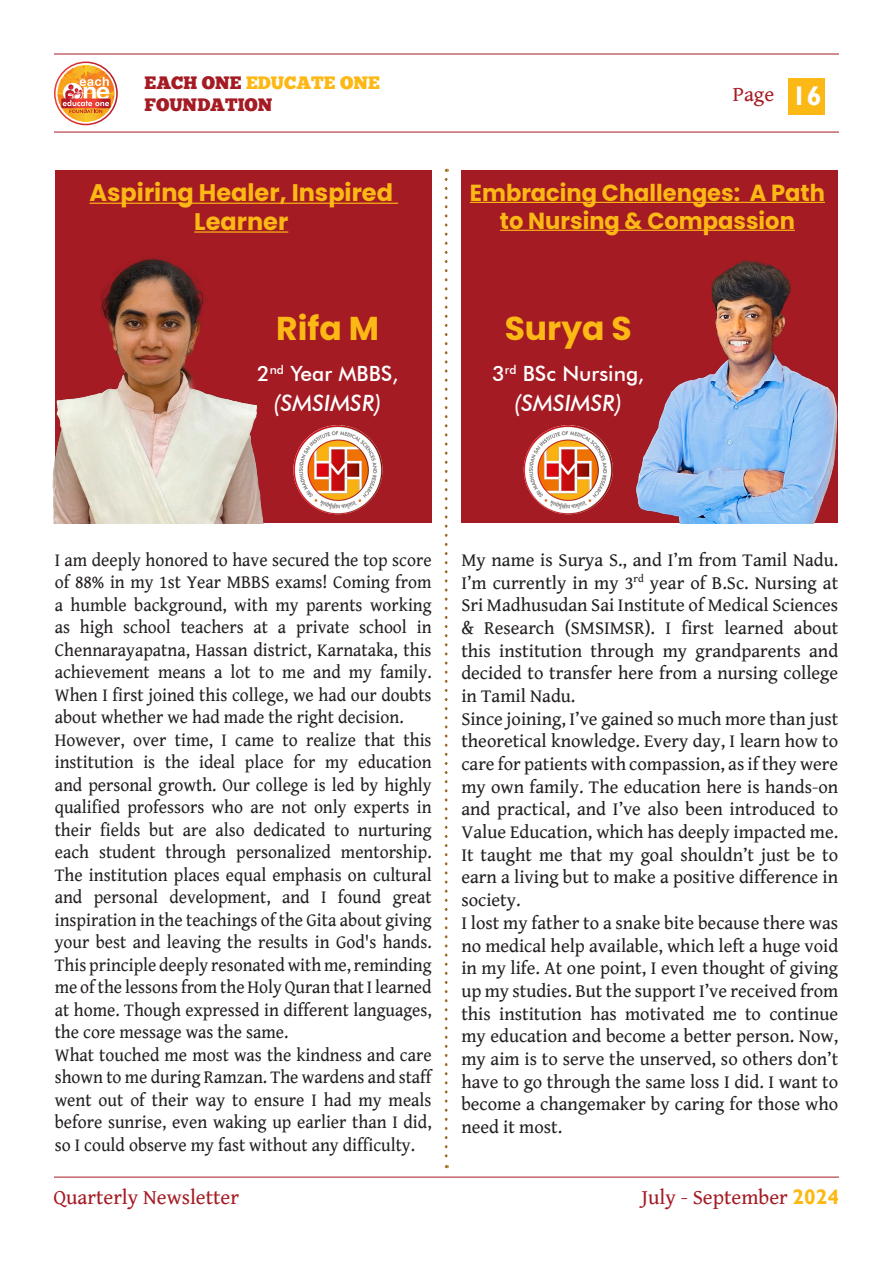
<style>
.page{position:relative;width:893px;height:1263px;background:#fff}
.page>*{position:absolute;margin:0;border:0;box-sizing:border-box;transform-origin:0 0}
.t1{font:700 33px "Poppins";color:#fcb814}
.t2{font:700 24px/28.8px "Poppins";color:#fcb814;text-align:center}
.t3{font:700 23.25px/27.9px "Poppins";color:#fcb814;text-align:center}
.t4{font:italic 500 22.5px "Futura BT";color:#fff}
.t5{font:21px "Gentium Book Basic";color:#a41b23}
.t6{font:500 21px "Futura BT";color:#fff}
.t7{font:21px "Gentium Book Basic";color:#a51d24}
.t8{font:18.9px/22.6px "Gentium Book Basic";color:#231f20;text-align:justify}
.t9{font:18.75px/22.5px "Gentium Book Basic";color:#231f20;text-align:justify;scale:.94 1}
.t10{font:18px/21.6px "Chunk Five";color:#a41b23}
.s1{color:#fcb814}
.s2{font-family:"Gill Sans";font-weight:700;font-size:27px;color:#fff}
.s3{font-family:"Gill Sans";font-weight:700;color:#fcb814}
</style>
<div class="page">
<hr style="left:54px;top:1177px;width:785px;height:1px;background:#a41b23">
<div style="left:789px;top:79px;width:36px;height:36px;background:#fcb814"></div>
<svg style="left:54px;top:62px;width:64px;height:63px"></svg>
<hr style="left:54px;top:54px;width:785px;height:1px;background:#a41b23">
<hr style="left:54px;top:132px;width:785px;height:1px;background:#a41b23">
<div style="left:55px;top:170px;width:377px;height:353px;background:#a41b23"></div>
<div style="left:461px;top:170px;width:377px;height:353px;background:#a41b23"></div>
<img style="left:52px;top:257px;width:212px;height:266px">
<img style="left:636px;top:260px;width:202px;height:263px">
<hr style="left:90px;top:203px;width:308px;height:1px;background:#fcb814">
<hr style="left:194px;top:231px;width:94px;height:2px;background:#fcb814">
<hr style="left:470px;top:202px;width:355px;height:1px;background:#fcb814">
<hr style="left:500px;top:230px;width:295px;height:1px;background:#fcb814">
<img style="left:293px;top:425px;width:89px;height:89px;border-radius:45px">
<img style="left:524px;top:425px;width:89px;height:89px;border-radius:45px">
<svg style="left:445px;top:179px;width:3px;height:989px"></svg>
<p class="t10" style="left:145px;top:72px;width:237px">EACH ONE <span class="s1">EDUCATE ONE<br></span>FOUNDATION</p>
<p class="t7" style="left:733px;top:78px;width:91px">Page <span class="s2">16</span></p>
<p class="t2" style="left:90px;top:179px;width:305px">Aspiring Healer, Inspired<br>Learner</p>
<p class="t3" style="left:470px;top:179px;width:356px">Embracing Challenges: A Path to Nursing &amp; Compassion</p>
<p class="t1" style="left:276px;top:310px;width:104px">Rifa M</p>
<p class="t6" style="left:257px;top:360px;width:143px">2<sup>nd</sup> Year MBBS,</p>
<p class="t4" style="left:274px;top:389px;width:110px">(SMSIMSR)</p>
<p class="t1" style="left:505px;top:310px;width:129px">Surya S</p>
<p class="t6" style="left:492px;top:360px;width:154px">3<sup>rd</sup> BSc Nursing,</p>
<p class="t4" style="left:514px;top:389px;width:110px">(SMSIMSR)</p>
<p class="t9" style="left:55px;top:548px;width:402px">I am deeply honored to have secured the top score of 88% in my 1st Year MBBS exams! Coming from a humble background, with my parents working as high school teachers at a private school in Chennarayapatna, Hassan district, Karnataka, this achievement means a lot to me and my family.<br>When I first joined this college, we had our doubts about whether we had made the right decision.</p>
<p class="t9" style="left:55px;top:728px;width:402px">However, over time, I came to realize that this institution is the ideal place for my education and personal growth. Our college is led by highly qualified professors who are not only experts in their fields but are also dedicated to nurturing each student through personalized mentorship.<br>The institution places equal emphasis on cultural and personal development, and I found great inspiration in the teachings of the Gita about giving your best and leaving the results in God's hands.<br>This principle deeply resonated with me, reminding me of the lessons from the Holy Quran that I learned at home. Though expressed in different languages, the core message was the same.</p>
<p class="t9" style="left:55px;top:1043px;width:402px">What touched me most was the kindness and care shown to me during Ramzan. The wardens and staff went out of their way to ensure I had my meals before sunrise, even waking up earlier than I did, so I could observe my fast without any difficulty.</p>
<p class="t8" style="left:461px;top:548px;width:378px">My name is Surya S., and I’m from Tamil Nadu.<br>I’m currently in my 3<sup>rd</sup> year of B.Sc. Nursing at Sri Madhusudan Sai Institute of Medical Sciences &amp; Research (SMSIMSR). I first learned about this institution through my grandparents and decided to transfer here from a nursing college in Tamil Nadu.</p>
<p class="t8" style="left:461px;top:707px;width:378px">Since joining, I’ve gained so much more than just theoretical knowledge. Every day, I learn how to care for patients with compassion, as if they were my own family. The education here is hands-on and practical, and I’ve also been introduced to Value Education, which has deeply impacted me.<br>It taught me that my goal shouldn’t just be to earn a living but to make a positive difference in society.</p>
<p class="t8" style="left:461px;top:911px;width:378px">I lost my father to a snake bite because there was no medical help available, which left a huge void in my life. At one point, I even thought of giving up my studies. But the support I’ve received from this institution has motivated me to continue my education and become a better person. Now, my aim is to serve the unserved, so others don’t have to go through the same loss I did. I want to become a changemaker by caring for those who need it most.</p>
<p class="t5" style="left:53px;top:1181px;width:187px">Quarterly Newsletter</p>
<p class="t5" style="left:641px;top:1181px;width:199px">July - September <span class="s3">2024</span></p>
</div>
